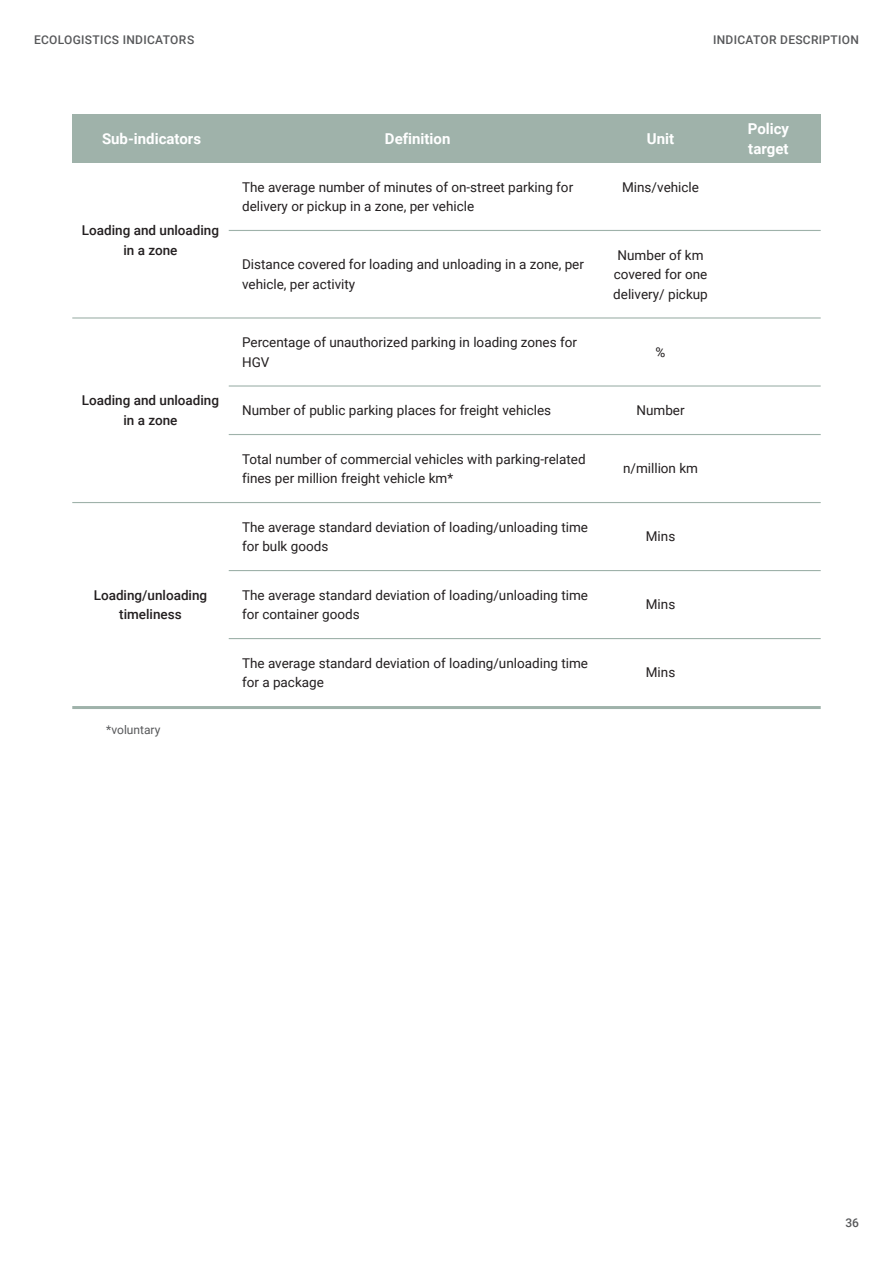
<style>
.page{position:relative;width:893px;height:1263px;background:#fff}
.page>*{position:absolute;margin:0;border:0;box-sizing:border-box;transform-origin:0 0}
.t1{font:700 15px "Roboto";color:#fff}
.表格無項目{font:13.5px/19.5px "Roboto";color:#231f20}
.t2{font:500 13.5px/19.5px "Roboto";color:#231f20;text-align:center}
.t3{font:500 12px "Roboto";letter-spacing:.025em;color:#57585a}
.t4{font:12px "Roboto";color:#57585a}
</style>
<div class="page">
<div style="left:72px;top:115px;width:157px;height:48px;background:#9fb2aa"></div>
<div style="left:229px;top:115px;width:378px;height:48px;background:#9fb2aa"></div>
<div style="left:607px;top:115px;width:107px;height:48px;background:#9fb2aa"></div>
<div style="left:714px;top:115px;width:107px;height:48px;background:#9fb2aa"></div>
<hr style="left:229px;top:230px;width:592px;height:1px;background:#9fb2aa">
<hr style="left:229px;top:385px;width:592px;height:2px;background:#9fb2aa">
<hr style="left:229px;top:434px;width:592px;height:1px;background:#9fb2aa">
<hr style="left:229px;top:570px;width:592px;height:1px;background:#9fb2aa">
<hr style="left:229px;top:638px;width:592px;height:1px;background:#9fb2aa">
<hr style="left:72px;top:317px;width:749px;height:2px;background:#9fb2aa">
<hr style="left:72px;top:502px;width:749px;height:1px;background:#9fb2aa">
<hr style="left:72px;top:706px;width:749px;height:3px;background:#9fb2aa">
<p class="t3" style="left:34px;top:32px;width:162px">ECOLOGISTICS INDICATORS</p>
<p class="t3" style="left:713px;top:32px;width:147px">INDICATOR DESCRIPTION</p>
<p class="t1" style="left:102px;top:128px;width:101px">Sub-indicators</p>
<p class="t1" style="left:385px;top:128px;width:67px">Definition</p>
<p class="t2" style="left:82px;top:220px;width:139px">Loading and unloading in a zone</p>
<p class="t2" style="left:82px;top:390px;width:139px">Loading and unloading in a zone</p>
<p class="t2" style="left:94px;top:585px;width:115px">Loading/unloading timeliness</p>
<p class="t4" style="left:106px;top:722px;width:56px">*voluntary</p>
<p class="表格無項目" style="left:242px;top:176px;width:333px">The average number of minutes of on-street parking for delivery or pickup in a zone, per vehicle</p>
<p class="表格無項目" style="left:242px;top:254px;width:343px">Distance covered for loading and unloading in a zone, per vehicle, per activity</p>
<p class="表格無項目" style="left:242px;top:332px;width:336px">Percentage of unauthorized parking in loading zones for<br>HGV</p>
<p class="表格無項目" style="left:242px;top:400px;width:311px">Number of public parking places for freight vehicles</p>
<p class="表格無項目" style="left:242px;top:448px;width:345px">Total number of commercial vehicles with parking-related fines per million freight vehicle km*</p>
<p class="表格無項目" style="left:242px;top:516px;width:347px">The average standard deviation of loading/unloading time for bulk goods</p>
<p class="表格無項目" style="left:242px;top:585px;width:347px">The average standard deviation of loading/unloading time for container goods</p>
<p class="表格無項目" style="left:242px;top:653px;width:347px">The average standard deviation of loading/unloading time for a package</p>
<p class="t1" style="left:647px;top:128px;width:29px">Unit</p>
<p class="表格無項目" style="left:622px;top:176px;width:78px">Mins/vehicle</p>
<p class="表格無項目" style="left:613px;top:244px;width:96px;text-align:center">Number of km covered for one delivery/ pickup</p>
<p class="表格無項目" style="left:656px;top:342px;width:11px">%</p>
<p class="表格無項目" style="left:636px;top:400px;width:50px">Number</p>
<p class="表格無項目" style="left:623px;top:458px;width:77px">n/million km</p>
<p class="表格無項目" style="left:646px;top:526px;width:31px">Mins</p>
<p class="表格無項目" style="left:646px;top:594px;width:31px">Mins</p>
<p class="表格無項目" style="left:646px;top:662px;width:31px">Mins</p>
<p class="t1" style="left:748px;top:119px;width:43px">Policy</p>
<p class="t1" style="left:748px;top:138px;width:42px">target</p>
<p class="t3" style="left:845px;top:1214px;width:15px">36</p>
</div>
